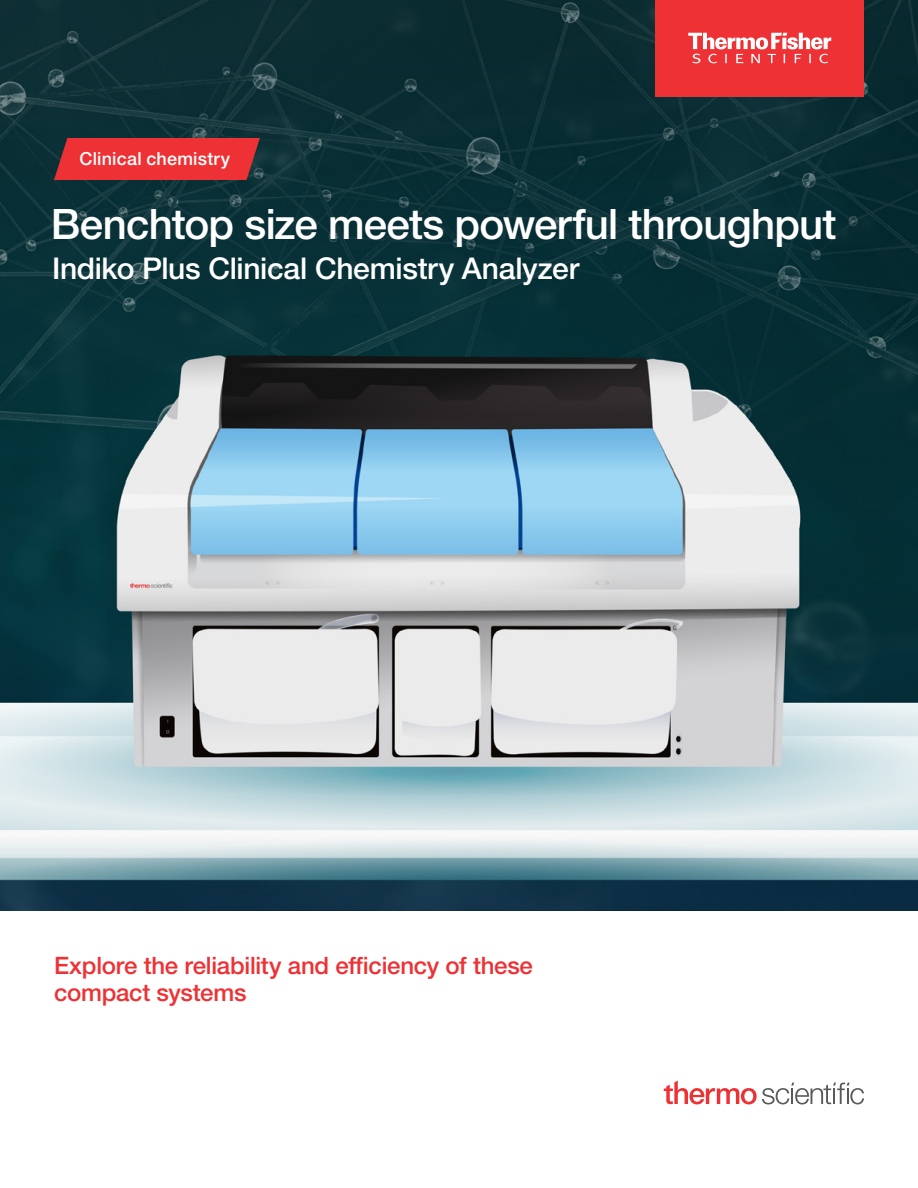
<style>
.page{position:relative;width:918px;height:1188px;background:#fff}
.page>*{position:absolute;margin:0;border:0;box-sizing:border-box;transform-origin:0 0}
.t1{font:500 42px "Helvetica Neue LTW1 G";letter-spacing:-.02em;color:#fff}
.t2{font:500 30px "Helvetica Neue LTW1 G";letter-spacing:-.01em;color:#fff}
.t3{font:500 24px/27px "Helvetica Neue LTW1 G";letter-spacing:-.01em;color:#ee3134}
.t4{font:500 18px "Helvetica Neue LTW1 G";letter-spacing:.01em;color:#fff}
</style>
<div class="page">
<img style="left:0;top:102px;width:918px;height:808px">
<svg style="left:54px;top:138px;width:206px;height:42px;background:#df3134"></svg>
<svg style="left:0;top:0;width:588px;height:102px;background:#0d2f34"></svg>
<div style="left:130px;top:25px;width:328px;height:26px;background:#0c2d32"></div>
<svg style="left:663px;top:1080px;width:201px;height:24px"></svg>
<svg style="left:588px;top:0;width:330px;height:133px;background:#743438"></svg>
<p class="t4" style="left:80px;top:148px;width:152px">Clinical chemistry</p>
<h1 class="t1" style="left:51px;top:198px;width:787px">Benchtop size meets powerful throughput</h1>
<p class="t2" style="left:52px;top:250px;width:529px">Indiko Plus Clinical Chemistry Analyzer</p>
<p class="t3" style="left:54px;top:952px;width:481px">Explore the reliability and efficiency of these compact systems</p>
</div>
